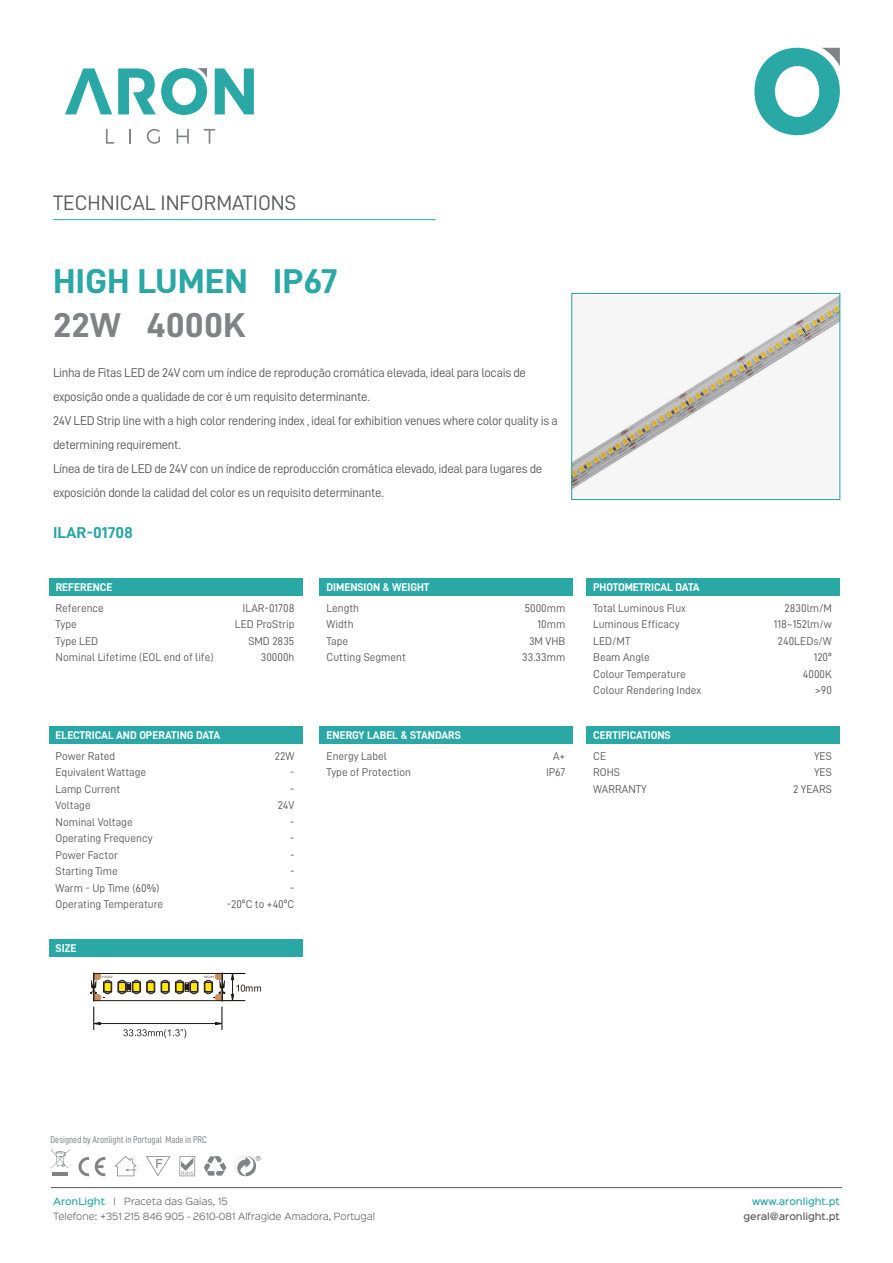
<style>
.page{position:relative;width:893px;height:1263px;background:#fff}
.page>*{position:absolute;margin:0;border:0;box-sizing:border-box;transform-origin:0 0}
.t1{font:34.5px "D DIN Bold";color:#2aa8a5;scale:1.07 1}
.t2{font:34.5px "D DIN Bold";color:#808285;scale:1.08 1}
.t3{font:21px "D DIN";color:#58595b}
.t4{font:15.75px "D DIN Bold";color:#2aa8a5;scale:1.08 1}
.t5{font:12.75px/24px "D DIN";letter-spacing:-.025em;color:#58595b}
.t6{font:11.25px/16.5px "D DIN";color:#58595b}
.t7{font:11.25px "D DIN Bold";color:#fff}
.t8{font:9.9px "D DIN Condensed";color:#808285}
.t9{font:300 9px/15px "Sinkin Sans 300";color:#58595b}
.t10{font:500 9px "Sinkin Sans 500";color:#58595b}
.t11{font:500 9px "Sinkin Sans 500";color:#2aa8a5}
.s1{font-family:"Sinkin Sans 500";font-weight:500;color:#2aa8a5}
</style>
<div class="page">
<svg style="left:215px;top:68px;width:39px;height:46px"></svg>
<svg style="left:65px;top:68px;width:47px;height:46px"></svg>
<svg style="left:118px;top:68px;width:89px;height:47px"></svg>
<svg style="left:106px;top:129px;width:8px;height:15px"></svg>
<svg style="left:129px;top:129px;width:2px;height:15px"></svg>
<svg style="left:147px;top:129px;width:13px;height:15px"></svg>
<svg style="left:177px;top:129px;width:12px;height:15px"></svg>
<svg style="left:204px;top:129px;width:11px;height:15px"></svg>
<svg style="left:754px;top:48px;width:86px;height:87px"></svg>
<hr style="left:51px;top:1187px;width:791px;height:1px;background:#58595b">
<svg style="left:179px;top:1156px;width:16px;height:20px"></svg>
<svg style="left:146px;top:1156px;width:25px;height:20px"></svg>
<svg style="left:204px;top:1156px;width:22px;height:20px"></svg>
<svg style="left:114px;top:1156px;width:23px;height:20px"></svg>
<svg style="left:78px;top:1157px;width:11px;height:19px"></svg>
<svg style="left:95px;top:1157px;width:10px;height:19px"></svg>
<hr style="left:52px;top:1172px;width:16px;height:4px;background:#808285">
<svg style="left:51px;top:1149px;width:19px;height:19px"></svg>
<svg style="left:235px;top:1156px;width:26px;height:20px"></svg>
<div style="left:49px;top:578px;width:253px;height:18px;background:#2aa8a5"></div>
<hr style="left:53px;top:219px;width:382px;height:1px;background:#2aa8a5">
<div style="left:320px;top:578px;width:253px;height:18px;background:#2aa8a5"></div>
<div style="left:586px;top:578px;width:254px;height:18px;background:#2aa8a5"></div>
<div style="left:49px;top:940px;width:253px;height:17px;background:#2aa8a5"></div>
<div style="left:49px;top:726px;width:253px;height:18px;background:#2aa8a5"></div>
<div style="left:320px;top:726px;width:253px;height:18px;background:#2aa8a5"></div>
<div style="left:586px;top:726px;width:254px;height:18px;background:#2aa8a5"></div>
<svg style="left:90px;top:972px;width:171px;height:66px"></svg>
<div style="left:94px;top:973px;width:128px;height:28px;border:1px solid #231914"></div>
<div style="left:572px;top:293px;width:268px;height:207px;background:#f6f6f6"></div>
<h2 class="t3" style="left:53px;top:191px;width:245px">TECHNICAL INFORMATIONS</h2>
<h1 class="t1" style="left:53px;top:262px;width:268px">HIGH LUMEN IP67</h1>
<h1 class="t2" style="left:53px;top:306px;width:180px">22W 4000K</h1>
<p class="t5" style="left:53px;top:360px;width:506px">Linha de Fitas LED de 24V com um índice de reprodução cromática elevada, ideal para locais de exposição onde a qualidade de cor é um requisito determinante.<br>24V LED Strip line with a high color rendering index , ideal for exhibition venues where color quality is a determining requirement.<br>Línea de tira de LED de 24V con un índice de reproducción cromática elevado, ideal para lugares de exposición donde la calidad del color es un requisito determinante.</p>
<h3 class="t4" style="left:53px;top:524px;width:76px">ILAR-01708</h3>
<p class="t7" style="left:56px;top:581px;width:58px">REFERENCE</p>
<p class="t7" style="left:327px;top:581px;width:104px">DIMENSION &amp; WEIGHT</p>
<p class="t7" style="left:593px;top:581px;width:108px">PHOTOMETRICAL DATA</p>
<p class="t6" style="left:56px;top:599px;width:159px">Reference<br>Type<br>Type LED<br>Nominal Lifetime (EOL end of life)</p>
<p class="t6" style="left:235px;top:599px;width:61px;text-align:right">ILAR-01708<br>LED ProStrip<br>SMD 2835<br>30000h</p>
<p class="t6" style="left:327px;top:599px;width:81px">Length<br>Width<br>Tape<br>Cutting Segment</p>
<p class="t6" style="left:522px;top:599px;width:45px;text-align:right">5000mm<br>10mm<br>3M VHB<br>33.33mm</p>
<p class="t6" style="left:593px;top:599px;width:110px">Total Luminous Flux<br>Luminous Efficacy<br>LED/MT<br>Beam Angle<br>Colour Temperature<br>Colour Rendering Index</p>
<p class="t6" style="left:774px;top:599px;width:60px;text-align:right">2830lm/M<br>118~152lm/w<br>240LEDs/W<br>120º<br>4000K<br>&gt;90</p>
<p class="t7" style="left:56px;top:729px;width:166px">ELECTRICAL AND OPERATING DATA</p>
<p class="t7" style="left:327px;top:729px;width:136px">ENERGY LABEL &amp; STANDARS</p>
<p class="t7" style="left:593px;top:729px;width:79px">CERTIFICATIONS</p>
<p class="t6" style="left:56px;top:747px;width:109px">Power Rated<br>Equivalent Wattage<br>Lamp Current<br>Voltage<br>Nominal Voltage<br>Operating Frequency<br>Power Factor<br>Starting Time<br>Warm - Up Time (60%)<br>Operating Temperature</p>
<p class="t6" style="left:227px;top:747px;width:69px;text-align:right">22W<br>-<br>-<br>24V<br>-<br>-<br>-<br>-<br>-<br>-20ºC to +40ºC</p>
<p class="t6" style="left:327px;top:747px;width:86px">Energy Label<br>Type of Protection</p>
<p class="t6" style="left:546px;top:747px;width:21px;text-align:right">A+<br>IP67</p>
<p class="t6" style="left:593px;top:747px;width:55px">CE<br>ROHS<br>WARRANTY</p>
<p class="t6" style="left:793px;top:747px;width:40px;text-align:right">YES<br>YES<br>2 YEARS</p>
<p class="t7" style="left:56px;top:942px;width:22px">SIZE</p>
<p class="t8" style="left:51px;top:1134px;width:158px">Designed by Aronlight in Portugal Made in PRC</p>
<p class="t9" style="left:53px;top:1193px;width:323px"><span class="s1">AronLight</span> I Praceta das Gaias, 15<br>Telefone: +351 215 846 905 - 2610-081 Alfragide Amadora, Portugal</p>
<p class="t11" style="left:752px;top:1194px;width:89px">www.aronlight.pt</p>
<p class="t10" style="left:743px;top:1209px;width:98px">geral@aronlight.pt</p>
</div>
